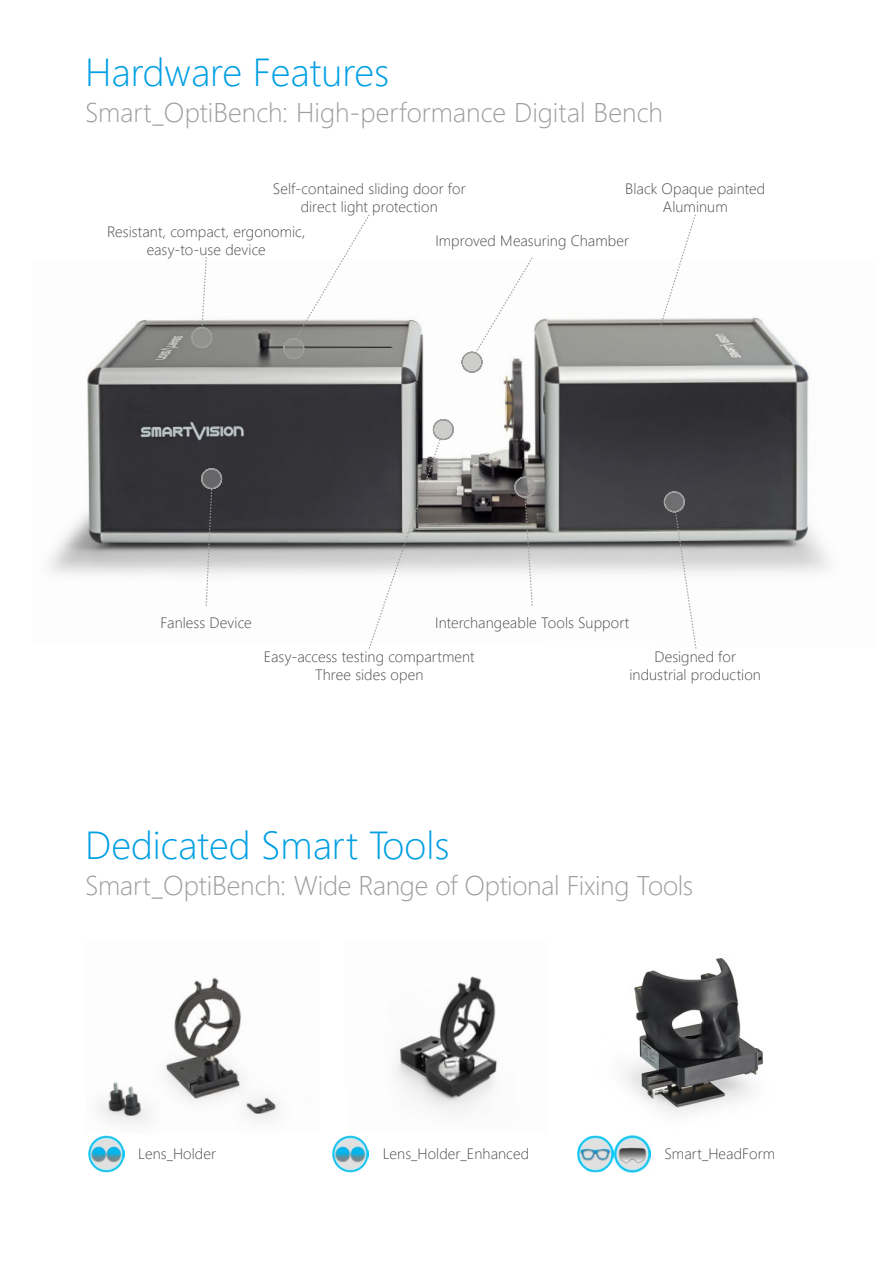
<style>
.page{position:relative;width:893px;height:1263px;background:#fff}
.page>*{position:absolute;margin:0;border:0;box-sizing:border-box;transform-origin:0 0}
.t1{font:300 39px "Segoe UI";color:#009fe3}
.t2{font:300 27px "Segoe UI";letter-spacing:-.005em;color:#9d9d9c}
.t3{font:300 15px/18px "Segoe UI";letter-spacing:.005em;color:#4a4a49;text-align:center}
</style>
<div class="page">
<img style="left:49px;top:317px;width:780px;height:258px">
<svg style="left:191px;top:257px;width:22px;height:91px"></svg>
<svg style="left:461px;top:257px;width:73px;height:116px"></svg>
<svg style="left:646px;top:214px;width:51px;height:138px"></svg>
<svg style="left:201px;top:468px;width:22px;height:138px"></svg>
<svg style="left:368px;top:419px;width:86px;height:230px"></svg>
<svg style="left:283px;top:214px;width:88px;height:146px"></svg>
<svg style="left:663px;top:491px;width:34px;height:158px"></svg>
<svg style="left:514px;top:476px;width:22px;height:130px"></svg>
<img style="left:624px;top:958px;width:139px;height:156px">
<img style="left:100px;top:977px;width:178px;height:147px">
<img style="left:333px;top:1135px;width:36px;height:37px">
<img style="left:577px;top:1135px;width:74px;height:37px">
<img style="left:88px;top:1135px;width:36px;height:37px">
<img style="left:396px;top:976px;width:101px;height:135px">
<h1 class="t1" style="left:85px;top:35px;width:306px">Hardware Features</h1>
<h2 class="t2" style="left:85px;top:87px;width:579px">Smart_OptiBench: High-performance Digital Bench</h2>
<p class="t3" style="left:273px;top:178px;width:194px">Self-contained sliding door for direct light protection</p>
<p class="t3" style="left:625px;top:178px;width:142px">Black Opaque painted<br>Aluminum</p>
<p class="t3" style="left:107px;top:221px;width:200px">Resistant, compact, ergonomic, easy-to-use device</p>
<p class="t3" style="left:435px;top:230px;width:195px">Improved Measuring Chamber</p>
<p class="t3" style="left:161px;top:613px;width:93px">Fanless Device</p>
<p class="t3" style="left:435px;top:613px;width:196px">Interchangeable Tools Support</p>
<p class="t3" style="left:264px;top:646px;width:212px">Easy-access testing compartment<br>Three sides open</p>
<h1 class="t1" style="left:85px;top:808px;width:366px">Dedicated Smart Tools</h1>
<p class="t3" style="left:629px;top:646px;width:133px">Designed for industrial production</p>
<h2 class="t2" style="left:85px;top:859px;width:610px">Smart_OptiBench: Wide Range of Optional Fixing Tools</h2>
<p class="t3" style="left:138px;top:1143px;width:79px">Lens_Holder</p>
<p class="t3" style="left:383px;top:1143px;width:148px">Lens_Holder_Enhanced</p>
<p class="t3" style="left:664px;top:1143px;width:112px">Smart_HeadForm</p>
</div>
